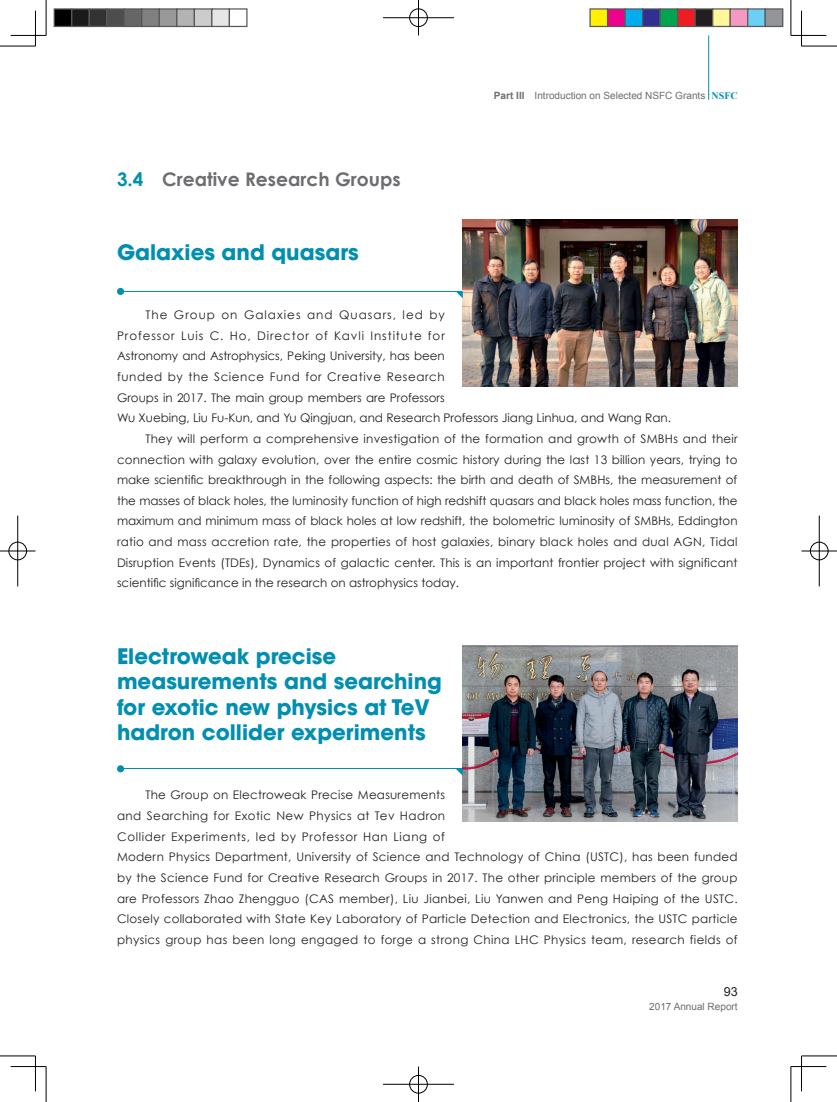
<style>
.page{position:relative;width:837px;height:1102px;background:#fff}
.page>*{position:absolute;margin:0;border:0;box-sizing:border-box;transform-origin:0 0}
.t1{font:700 21.25px/25.5px "ITC Avant Garde Std";color:#008eb1}
.t2{font:700 18.75px "Century Gothic";color:#6c6d70}
.t3{font:12.5px "Arial";color:#231f20}
.t4{font:11.88px/20.6px "Century Gothic";letter-spacing:.02em;color:#231f20}
.t5{font:11.88px "Century Gothic";color:#231f20}
.t6{font:11.88px "Century Gothic";letter-spacing:.075em;color:#231f20}
.t7{font:11.88px "Century Gothic";letter-spacing:.05em;color:#231f20}
.t8{font:11.88px "Century Gothic";letter-spacing:.085em;color:#231f20}
.t9{font:10px "Arial";color:#6c6d70}
.s1{color:#008eb1}
.s2{font-weight:700}
.s3{font-family:"Times New Roman";font-weight:700;color:#008eb1}
</style>
<div class="page">
<hr style="left:708px;top:35px;width:1px;height:65px;background:#008eb1">
<img style="left:462px;top:220px;width:275px;height:167px">
<img style="left:462px;top:646px;width:275px;height:175px">
<hr style="left:120px;top:291px;width:342px;height:1px;background:#008eb1">
<svg style="left:456px;top:292px;width:6px;height:6px"></svg>
<div style="left:117px;top:288px;width:7px;height:7px;background:#008eb1;border-radius:50%"></div>
<hr style="left:120px;top:769px;width:342px;height:1px;background:#008eb1">
<svg style="left:455px;top:769px;width:7px;height:6px"></svg>
<div style="left:117px;top:765px;width:7px;height:7px;background:#008eb1;border-radius:50%"></div>
<hr style="left:0;top:46px;width:35px;height:1px;background:#000">
<hr style="left:801px;top:46px;width:35px;height:1px;background:#000">
<hr style="left:0;top:1056px;width:35px;height:1px;background:#000">
<hr style="left:801px;top:1056px;width:35px;height:1px;background:#000">
<hr style="left:46px;top:0;width:1px;height:35px;background:#000">
<hr style="left:46px;top:1067px;width:1px;height:35px;background:#000">
<hr style="left:790px;top:0;width:1px;height:35px;background:#000">
<hr style="left:790px;top:1067px;width:1px;height:35px;background:#000">
<hr style="left:11px;top:35px;width:35px;height:1px;background:#000">
<hr style="left:790px;top:35px;width:36px;height:1px;background:#000">
<hr style="left:11px;top:1066px;width:35px;height:1px;background:#000">
<hr style="left:790px;top:1066px;width:36px;height:1px;background:#000">
<hr style="left:35px;top:11px;width:1px;height:35px;background:#000">
<hr style="left:35px;top:1056px;width:1px;height:35px;background:#000">
<hr style="left:801px;top:11px;width:1px;height:35px;background:#000">
<hr style="left:801px;top:1056px;width:1px;height:35px;background:#000">
<div style="left:408px;top:8px;width:20px;height:19px;border:2px solid #fff;border-radius:50%"></div>
<hr style="left:383px;top:17px;width:71px;height:1px;background:#fff">
<hr style="left:417px;top:0;width:2px;height:35px;background:#fff">
<div style="left:409px;top:9px;width:18px;height:18px;border:1px solid #000;border-radius:50%"></div>
<hr style="left:383px;top:18px;width:71px;height:1px;background:#000">
<hr style="left:418px;top:0;width:1px;height:35px;background:#000">
<div style="left:408px;top:1075px;width:20px;height:19px;border:2px solid #fff;border-radius:50%"></div>
<hr style="left:383px;top:1083px;width:71px;height:2px;background:#fff">
<hr style="left:417px;top:1067px;width:2px;height:35px;background:#fff">
<div style="left:409px;top:1075px;width:18px;height:18px;border:1px solid #000;border-radius:50%"></div>
<hr style="left:383px;top:1084px;width:71px;height:1px;background:#000">
<hr style="left:418px;top:1067px;width:1px;height:35px;background:#000">
<div style="left:8px;top:541px;width:19px;height:20px;border:2px solid #fff;border-radius:50%"></div>
<hr style="left:0;top:550px;width:35px;height:2px;background:#fff">
<hr style="left:17px;top:516px;width:1px;height:70px;background:#fff">
<div style="left:9px;top:542px;width:18px;height:18px;border:1px solid #000;border-radius:50%"></div>
<hr style="left:0;top:551px;width:35px;height:1px;background:#000">
<hr style="left:18px;top:516px;width:1px;height:70px;background:#000">
<div style="left:809px;top:541px;width:19px;height:20px;border:2px solid #fff;border-radius:50%"></div>
<hr style="left:801px;top:550px;width:35px;height:2px;background:#fff">
<div style="left:809px;top:542px;width:19px;height:18px;border:1px solid #000;border-radius:50%"></div>
<hr style="left:801px;top:551px;width:35px;height:1px;background:#000">
<hr style="left:818px;top:516px;width:1px;height:70px;background:#000">
<div style="left:54px;top:9px;width:18px;height:17px;background:#000"></div>
<div style="left:54px;top:8px;width:18px;height:19px;border:1px solid #595959"></div>
<div style="left:72px;top:9px;width:17px;height:17px;background:#1a1a1a"></div>
<div style="left:71px;top:8px;width:19px;height:19px;border:1px solid #595959"></div>
<div style="left:89px;top:9px;width:18px;height:17px;background:#333"></div>
<div style="left:89px;top:8px;width:18px;height:19px;border:1px solid #595959"></div>
<div style="left:107px;top:9px;width:17px;height:17px;background:#4d4d4d"></div>
<div style="left:106px;top:8px;width:19px;height:19px;border:1px solid #595959"></div>
<div style="left:124px;top:9px;width:18px;height:17px;background:#666"></div>
<div style="left:124px;top:8px;width:18px;height:19px;border:1px solid #595959"></div>
<div style="left:142px;top:9px;width:17px;height:17px;background:#808080"></div>
<div style="left:141px;top:8px;width:19px;height:19px;border:1px solid #595959"></div>
<div style="left:159px;top:9px;width:18px;height:17px;background:#999"></div>
<div style="left:159px;top:8px;width:18px;height:19px;border:1px solid #595959"></div>
<div style="left:177px;top:9px;width:17px;height:17px;background:#b3b3b3"></div>
<div style="left:176px;top:8px;width:19px;height:19px;border:1px solid #595959"></div>
<div style="left:194px;top:9px;width:18px;height:17px;background:#ccc"></div>
<div style="left:194px;top:8px;width:18px;height:19px;border:1px solid #595959"></div>
<div style="left:212px;top:9px;width:17px;height:17px;background:#e6e6e6"></div>
<div style="left:211px;top:8px;width:19px;height:19px;border:1px solid #595959"></div>
<div style="left:229px;top:8px;width:18px;height:19px;border:1px solid #595959"></div>
<div style="left:590px;top:9px;width:17px;height:17px;background:#fff101"></div>
<div style="left:589px;top:8px;width:19px;height:19px;border:1px solid #595959"></div>
<div style="left:607px;top:9px;width:18px;height:17px;background:#ed028c"></div>
<div style="left:606px;top:8px;width:19px;height:19px;border:1px solid #595959"></div>
<div style="left:625px;top:9px;width:17px;height:17px;background:#00aeef"></div>
<div style="left:624px;top:8px;width:19px;height:19px;border:1px solid #595959"></div>
<div style="left:642px;top:9px;width:18px;height:17px;background:#2e3092"></div>
<div style="left:641px;top:8px;width:19px;height:19px;border:1px solid #595959"></div>
<div style="left:660px;top:9px;width:17px;height:17px;background:#00a54f"></div>
<div style="left:659px;top:8px;width:19px;height:19px;border:1px solid #595959"></div>
<div style="left:677px;top:9px;width:18px;height:17px;background:#ee1d23"></div>
<div style="left:676px;top:8px;width:19px;height:19px;border:1px solid #595959"></div>
<div style="left:695px;top:9px;width:17px;height:17px;background:#231f20"></div>
<div style="left:694px;top:8px;width:19px;height:19px;border:1px solid #595959"></div>
<div style="left:712px;top:9px;width:18px;height:17px;background:#fff79a"></div>
<div style="left:711px;top:8px;width:19px;height:19px;border:1px solid #595959"></div>
<div style="left:730px;top:9px;width:17px;height:17px;background:#f499c2"></div>
<div style="left:729px;top:8px;width:19px;height:19px;border:1px solid #595959"></div>
<div style="left:747px;top:9px;width:18px;height:17px;background:#6bcff6"></div>
<div style="left:746px;top:8px;width:19px;height:19px;border:1px solid #595959"></div>
<div style="left:765px;top:9px;width:17px;height:17px;background:#939598"></div>
<div style="left:764px;top:8px;width:19px;height:19px;border:1px solid #595959"></div>
<p class="t2" style="left:117px;top:168px;width:285px"><span class="s1">3.4</span> Creative Research Groups</p>
<p class="t1" style="left:117px;top:239px;width:243px">Galaxies and quasars</p>
<p class="t9" style="left:494px;top:89px;width:245px"><span class="s2">Part III</span> Introduction on Selected NSFC Grants <span class="s3">NSFC</span></p>
<p class="t8" style="left:145px;top:308px;width:301px">The Group on Galaxies and Quasars, led by</p>
<p class="t6" style="left:117px;top:328px;width:329px">Professor Luis C. Ho, Director of Kavli Institute for</p>
<p class="t5" style="left:117px;top:349px;width:329px">Astronomy and Astrophysics, Peking University, has been</p>
<p class="t7" style="left:117px;top:369px;width:329px">funded by the Science Fund for Creative Research</p>
<p class="t5" style="left:117px;top:390px;width:329px">Groups in 2017. The main group members are Professors</p>
<p class="t5" style="left:117px;top:411px;width:555px">Wu Xuebing, Liu Fu-Kun, and Yu Qingjuan, and Research Professors Jiang Linhua, and Wang Ran.</p>
<p class="t4" style="left:145px;top:428px;width:593px">They will perform a comprehensive investigation of the formation and growth of SMBHs and their</p>
<p class="t4" style="left:117px;top:449px;width:621px">connection with galaxy evolution, over the entire cosmic history during the last 13 billion years, trying to</p>
<p class="t5" style="left:117px;top:473px;width:621px">make scientific breakthrough in the following aspects: the birth and death of SMBHs, the measurement of</p>
<p class="t5" style="left:117px;top:493px;width:622px">the masses of black holes, the luminosity function of high redshift quasars and black holes mass function, the</p>
<p class="t5" style="left:117px;top:514px;width:622px">maximum and minimum mass of black holes at low redshift, the bolometric luminosity of SMBHs, Eddington</p>
<p class="t4" style="left:117px;top:531px;width:622px">ratio and mass accretion rate, the properties of host galaxies, binary black holes and dual AGN, Tidal</p>
<p class="t4" style="left:117px;top:552px;width:621px">Disruption Events (TDEs), Dynamics of galactic center. This is an important frontier project with significant</p>
<p class="t5" style="left:117px;top:576px;width:343px">scientific significance in the research on astrophysics today.</p>
<p class="t1" style="left:117px;top:643px;width:326px">Electroweak precise measurements and searching for exotic new physics at TeV hadron collider experiments</p>
<p class="t4" style="left:117px;top:785px;width:622px;text-indent:28px">The Group on Electroweak Precise Measurements<br>and Searching for Exotic New Physics at Tev Hadron<br>Collider Experiments, led by Professor Han Liang of<br>Modern Physics Department, University of Science and Technology of China (USTC), has been funded by the Science Fund for Creative Research Groups in 2017. The other principle members of the group are Professors Zhao Zhengguo (CAS member), Liu Jianbei, Liu Yanwen and Peng Haiping of the USTC.<br>Closely collaborated with State Key Laboratory of Particle Detection and Electronics, the USTC particle physics group has been long engaged to forge a strong China LHC Physics team, research fields of</p>
<p class="t3" style="left:723px;top:983px;width:15px">93</p>
<p class="t9" style="left:649px;top:1000px;width:90px">2017 Annual Report</p>
</div>
